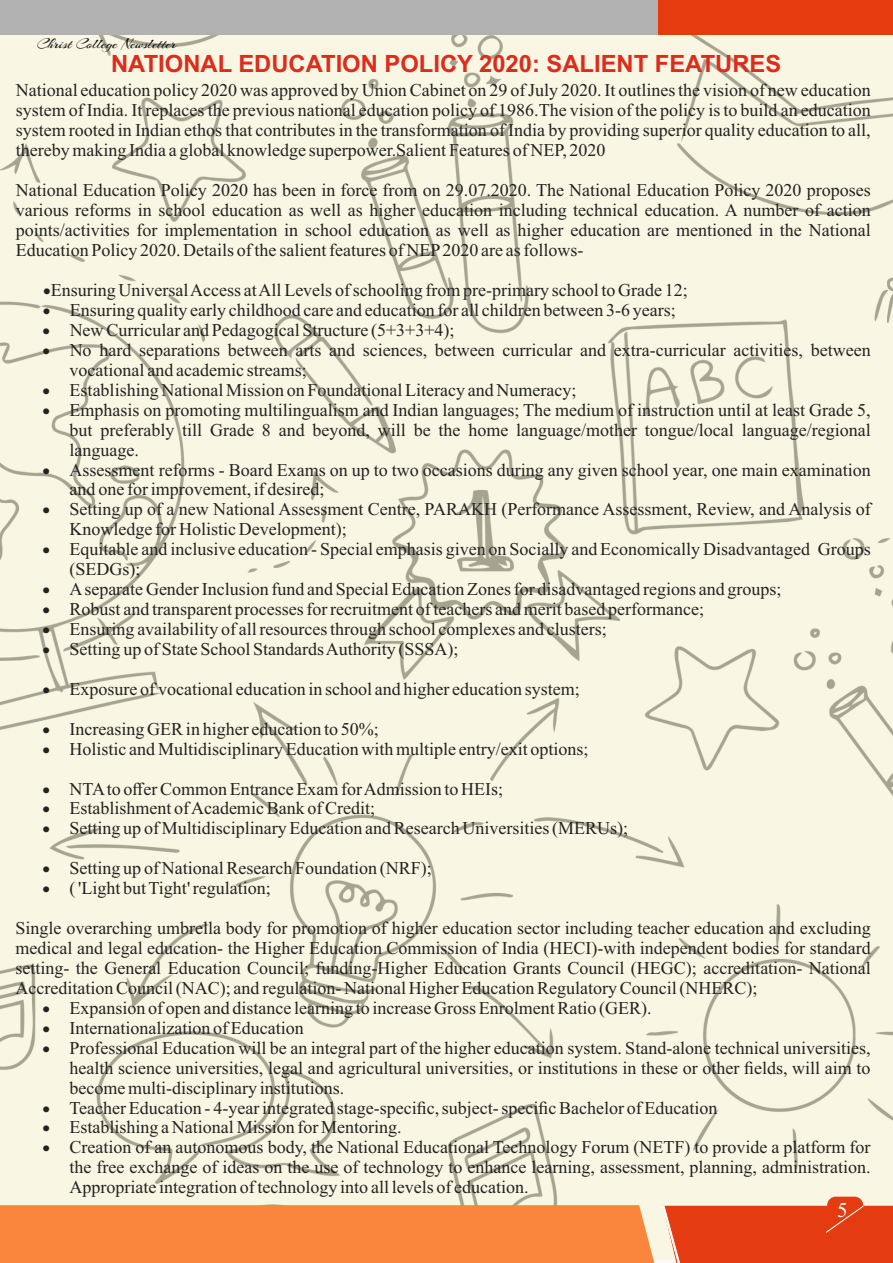
<style>
.page{position:relative;width:893px;height:1263px;background:#fff}
.page>*{position:absolute;margin:0;border:0;box-sizing:border-box;transform-origin:0 0}
.t1{font:700 23.7px "Arial";color:#dd2b1c}
.t2{font:21px "Times New Roman";color:#fff}
.t3{font:18px/20px "Times New Roman";color:#222;text-align:justify}
.t4{font:15px "Arizonia";color:#151616}
</style>
<div class="page">
<div style="left:0;top:35px;width:893px;height:1228px;background:#f9f6e3"></div>
<div style="left:0;top:1205px;width:654px;height:58px;background:#fa853d"></div>
<div style="left:827px;top:1197px;width:36px;height:23px;background:#e53b10;border-radius:9px"></div>
<svg style="left:662px;top:1205px;width:231px;height:58px;background:#e6461d"></svg>
<div style="left:0;top:0;width:893px;height:35px;background:#b2b1b2"></div>
<div style="left:658px;top:0;width:235px;height:35px;background:#e53b0f"></div>
<svg style="left:20px;top:296px;width:25px;height:1px"></svg>
<p class="t4" style="left:37px;top:35px;width:141px">Christ College Newsletter</p>
<p class="t3" style="left:16px;top:82px;width:857px">National education policy 2020 was approved by Union Cabinet on 29 of July 2020. It outlines the vision of new education system of India. It replaces the previous national education policy of 1986.The vision of the policy is to build an education system rooted in Indian ethos that contributes in the transformation of India by providing superior quality education to all, thereby making India a global knowledge superpower.Salient Features of NEP, 2020</p>
<p class="t3" style="left:16px;top:182px;width:857px">National Education Policy 2020 has been in force from on 29.07.2020. The National Education Policy 2020 proposes various reforms in school education as well as higher education including technical education. A number of action points/activities for implementation in school education as well as higher education are mentioned in the National Education Policy 2020. Details of the salient features of NEP2020 are as follows-</p>
<p class="t3" style="left:43px;top:282px;width:646px">•Ensuring Universal Access at All Levels of schooling from pre-primary school to Grade 12;</p>
<p class="t3" style="left:43px;top:302px;width:635px">• Ensuring quality early childhood care and education for all children between 3-6 years;</p>
<p class="t3" style="left:43px;top:322px;width:413px">• New Curricular and Pedagogical Structure (5+3+3+4);</p>
<p class="t3" style="left:70px;top:342px;width:803px;text-indent:-27px">• No hard separations between arts and sciences, between curricular and extra-curricular activities, between vocational and academic streams;</p>
<p class="t3" style="left:43px;top:381px;width:535px">• Establishing National Mission on Foundational Literacy and Numeracy;</p>
<p class="t3" style="left:70px;top:401px;width:803px;text-indent:-27px">• Emphasis on promoting multilingualism and Indian languages; The medium of instruction until at least Grade 5, but preferably till Grade 8 and beyond, will be the home language/mother tongue/local language/regional language.</p>
<p class="t3" style="left:70px;top:461px;width:803px;text-indent:-27px">• Assessment reforms - Board Exams on up to two occasions during any given school year, one main examination and one for improvement, if desired;</p>
<p class="t3" style="left:70px;top:501px;width:802px;text-indent:-27px">• Setting up of a new National Assessment Centre, PARAKH (Performance Assessment, Review, and Analysis of<br>Knowledge for Holistic Development);</p>
<p class="t3" style="left:70px;top:541px;width:802px;text-indent:-27px">• Equitable and inclusive education - Special emphasis given on Socially and Economically Disadvantaged Groups (SEDGs);</p>
<p class="t3" style="left:43px;top:581px;width:740px">• Aseparate Gender Inclusion fund and Special Education Zones for disadvantaged regions and groups;</p>
<p class="t3" style="left:43px;top:601px;width:663px">• Robust and transparent processes for recruitment of teachers and merit based performance;</p>
<p class="t3" style="left:43px;top:621px;width:566px">• Ensuring availability of all resources through school complexes and clusters;</p>
<p class="t3" style="left:43px;top:641px;width:417px">• Setting up of State School Standards Authority (SSSA);</p>
<p class="t3" style="left:43px;top:680px;width:539px">• Exposure of vocational education in school and higher education system;</p>
<p class="t3" style="left:43px;top:720px;width:338px">• Increasing GER in higher education to 50%;</p>
<p class="t3" style="left:43px;top:740px;width:547px">• Holistic and Multidisciplinary Education with multiple entry/exit options;</p>
<p class="t3" style="left:43px;top:780px;width:462px">• NTAto offer Common Entrance Exam for Admission to HEIs;</p>
<p class="t3" style="left:43px;top:800px;width:334px">• Establishment of Academic Bank of Credit;</p>
<p class="t3" style="left:43px;top:820px;width:587px">• Setting up of Multidisciplinary Education and Research Universities (MERUs);</p>
<p class="t3" style="left:43px;top:860px;width:391px">• Setting up of National Research Foundation (NRF);</p>
<p class="t3" style="left:43px;top:880px;width:230px">• ( 'Light but Tight' regulation;</p>
<p class="t3" style="left:16px;top:920px;width:857px">Single overarching umbrella body for promotion of higher education sector including teacher education and excluding medical and legal education- the Higher Education Commission of India (HECI)-with independent bodies for standard setting- the General Education Council; funding-Higher Education Grants Council (HEGC); accreditation- National Accreditation Council (NAC); and regulation- National Higher Education Regulatory Council (NHERC);</p>
<p class="t3" style="left:43px;top:999px;width:611px">• Expansion of open and distance learning to increase Gross Enrolment Ratio (GER).</p>
<p class="t3" style="left:43px;top:1019px;width:263px">• Internationalization of Education</p>
<p class="t3" style="left:70px;top:1039px;width:803px;text-indent:-27px">• Professional Education will be an integral part of the higher education system. Stand-alone technical universities, health science universities, legal and agricultural universities, or institutions in these or other fields, will aim to become multi-disciplinary institutions.</p>
<p class="t3" style="left:43px;top:1099px;width:676px">• Teacher Education - 4-year integrated stage-specific, subject- specific Bachelor of Education</p>
<p class="t3" style="left:43px;top:1119px;width:360px">• Establishing a National Mission for Mentoring.</p>
<p class="t3" style="left:70px;top:1139px;width:803px;text-indent:-27px">• Creation of an autonomous body, the National Educational Technology Forum (NETF) to provide a platform for the free exchange of ideas on the use of technology to enhance learning, assessment, planning, administration.<br>Appropriate integration of technology into all levels of education.</p>
<h1 class="t1" style="left:111px;top:55px;width:672px">NATIONAL EDUCATION POLICY 2020: SALIENT FEATURES</h1>
<p class="t2" style="left:837px;top:1202px;width:12px">5</p>
</div>
